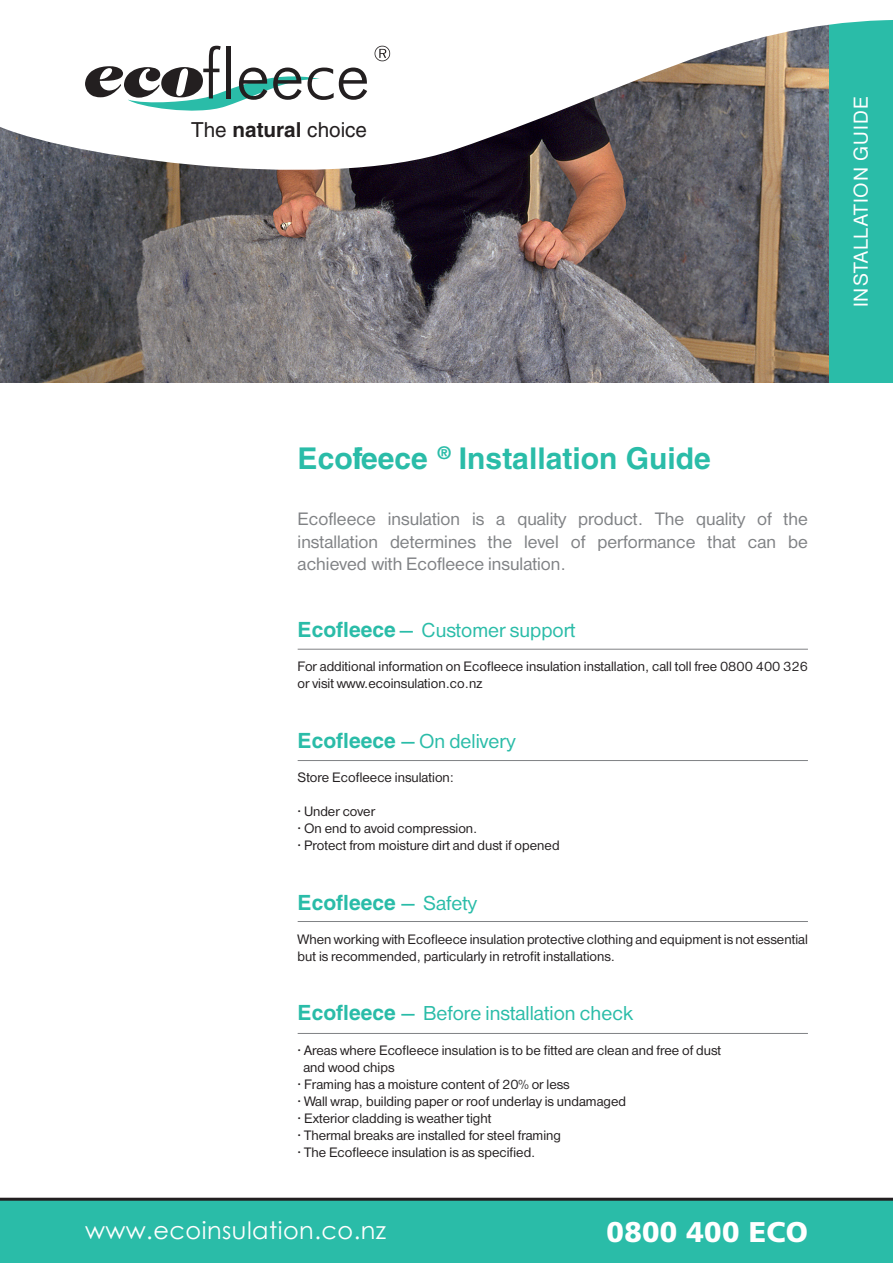
<style>
.page{position:relative;width:893px;height:1263px;background:#fff}
.page>*{position:absolute;margin:0;border:0;box-sizing:border-box;transform-origin:0 0}
.t1{font:700 30px "Helvetica";color:#2abca8}
.t2{font:900 28.5px "Frutiger";letter-spacing:.01em;color:#fff}
.t3{font:24px "Century Gothic";letter-spacing:.02em;color:#fff}
.t4{font:21px "Helvetica Rmn";color:#2abca8}
.t5{font:21px "Helvetica Rmn";letter-spacing:.05em;color:#fff}
.t6{font:700 21px "Helvetica";color:#2abca8}
.t7{font:20.7px "Helvetica";color:#231f20}
.t8{font:18.75px/22.5px "Helvetica Rmn";color:#808285;text-align:justify}
.t9{font:14.25px/17.1px "Helvetica Rmn";color:#231f20}
.s1{font-weight:700}
.s2{font-family:"Helvetica";font-weight:700}
.s3{font-family:"Helvetica Rmn";font-weight:400}
</style>
<div class="page">
<img style="left:0;top:196px;width:829px;height:187px">
<div style="left:0;top:1198px;width:893px;height:65px;background:#2abca8"></div>
<div style="left:829px;top:0;width:64px;height:383px;background:#2abca8"></div>
<hr style="left:298px;top:649px;width:510px;height:1px;background:#808285">
<hr style="left:298px;top:921px;width:510px;height:1px;background:#808285">
<hr style="left:298px;top:1033px;width:510px;height:1px;background:#808285">
<hr style="left:0;top:1198px;width:893px;height:3px;background:#231f20">
<hr style="left:298px;top:760px;width:510px;height:1px;background:#808285">
<svg style="left:0;top:0;width:893px;height:196px"></svg>
<svg style="left:85px;top:46px;width:282px;height:70px"></svg>
<svg style="left:375px;top:46px;width:15px;height:15px"></svg>
<p class="t7" style="left:191px;top:118px;width:178px">The <span class="s1">natural</span> choice</p>
<p class="t5" style="left:847px;top:307px;width:212px;rotate:-90deg">INSTALLATION GUIDE</p>
<p class="t1" style="left:298px;top:440px;width:415px">Ecofleece <sup>®</sup> Installation Guide</p>
<p class="t8" style="left:298px;top:509px;width:512px">Ecofleece insulation is a quality product. The quality of the installation determines the level of performance that can be achieved with Ecofleece insulation.</p>
<p class="t4" style="left:298px;top:616px;width:279px"><span class="s2">Ecofleece</span> — Customer support</p>
<p class="t9" style="left:298px;top:659px;width:512px">For additional information on Ecofleece insulation installation, call toll free 0800 400 326 or visit www.ecoinsulation.co.nz</p>
<p class="t4" style="left:298px;top:727px;width:219px"><span class="s2">Ecofleece</span> — On delivery</p>
<p class="t9" style="left:298px;top:770px;width:158px">Store Ecofleece insulation:</p>
<p class="t9" style="left:298px;top:804px;width:79px">• Under cover</p>
<p class="t9" style="left:298px;top:821px;width:181px">• On end to avoid compression.</p>
<p class="t9" style="left:298px;top:838px;width:263px">• Protect from moisture dirt and dust if opened</p>
<p class="t6" style="left:298px;top:889px;width:181px">Ecofleece <span class="s3">— Safety</span></p>
<p class="t9" style="left:298px;top:932px;width:512px">When working with Ecofleece insulation protective clothing and equipment is not essential but is recommended, particularly in retrofit installations.</p>
<p class="t4" style="left:298px;top:999px;width:337px"><span class="s2">Ecofleece</span> — Before installation check</p>
<p class="t9" style="left:298px;top:1042px;width:425px">• Areas where Ecofleece insulation is to be fitted are clean and free of dust</p>
<p class="t9" style="left:303px;top:1059px;width:93px">and wood chips</p>
<p class="t9" style="left:298px;top:1077px;width:274px">• Framing has a moisture content of 20% or less</p>
<p class="t9" style="left:298px;top:1094px;width:330px">• Wall wrap, building paper or roof underlay is undamaged</p>
<p class="t9" style="left:298px;top:1111px;width:195px">• Exterior cladding is weather tight</p>
<p class="t9" style="left:298px;top:1128px;width:265px">• Thermal breaks are installed for steel framing</p>
<p class="t9" style="left:298px;top:1145px;width:239px">• The Ecofleece insulation is as specified.</p>
<p class="t3" style="left:85px;top:1215px;width:303px">www.ecoinsulation.co.nz</p>
<p class="t2" style="left:607px;top:1215px;width:203px">0800 400 ECO</p>
</div>
